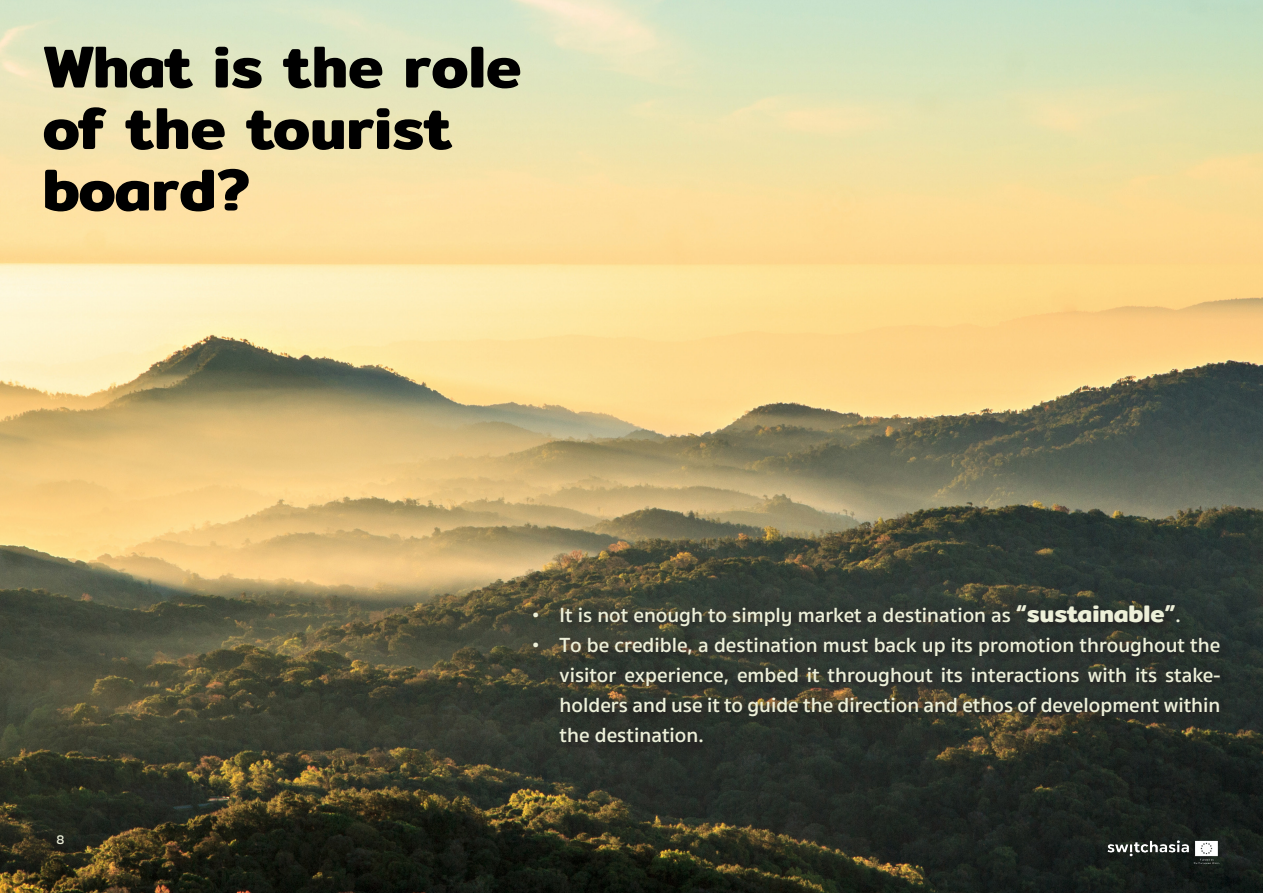
<style>
.page{position:relative;width:1263px;height:893px;background:#fff}
.page>*{position:absolute;margin:0;border:0;box-sizing:border-box;transform-origin:0 0}
.t1{font:600 60px/61.5px "Mitr";color:#000}
.t2{font:600 21px/30px "Sukhumvit Set";color:#edf0d9;text-align:justify}
.t3{font:13.5px "Kanit";color:#edf0d9}
.s1{font-family:"Mitr";font-size:24px}
</style>
<div class="page">
<img style="left:0;top:0;width:1263px;height:893px">
<svg style="left:528px;top:600px;width:703px;height:155px;fill:#2d332d"></svg>
<img style="left:1101px;top:838px;width:122px;height:27px">
<p class="t1" style="left:43px;top:37px;width:481px">What is the role of the tourist board?</p>
<p class="t3" style="left:57px;top:830px;width:9px">8</p>
<p class="t2" style="left:533px;top:601px;width:650px">• It is not enough to simply market a destination as <span class="s1">“sustainable”</span>.</p>
<p class="t2" style="left:560px;top:631px;width:662px;text-indent:-27px">• To be credible, a destination must back up its promotion throughout the visitor experience, embed it throughout its interactions with its stake&shy;holders and use it to guide the direction and ethos of development within the destination.</p>
</div>
